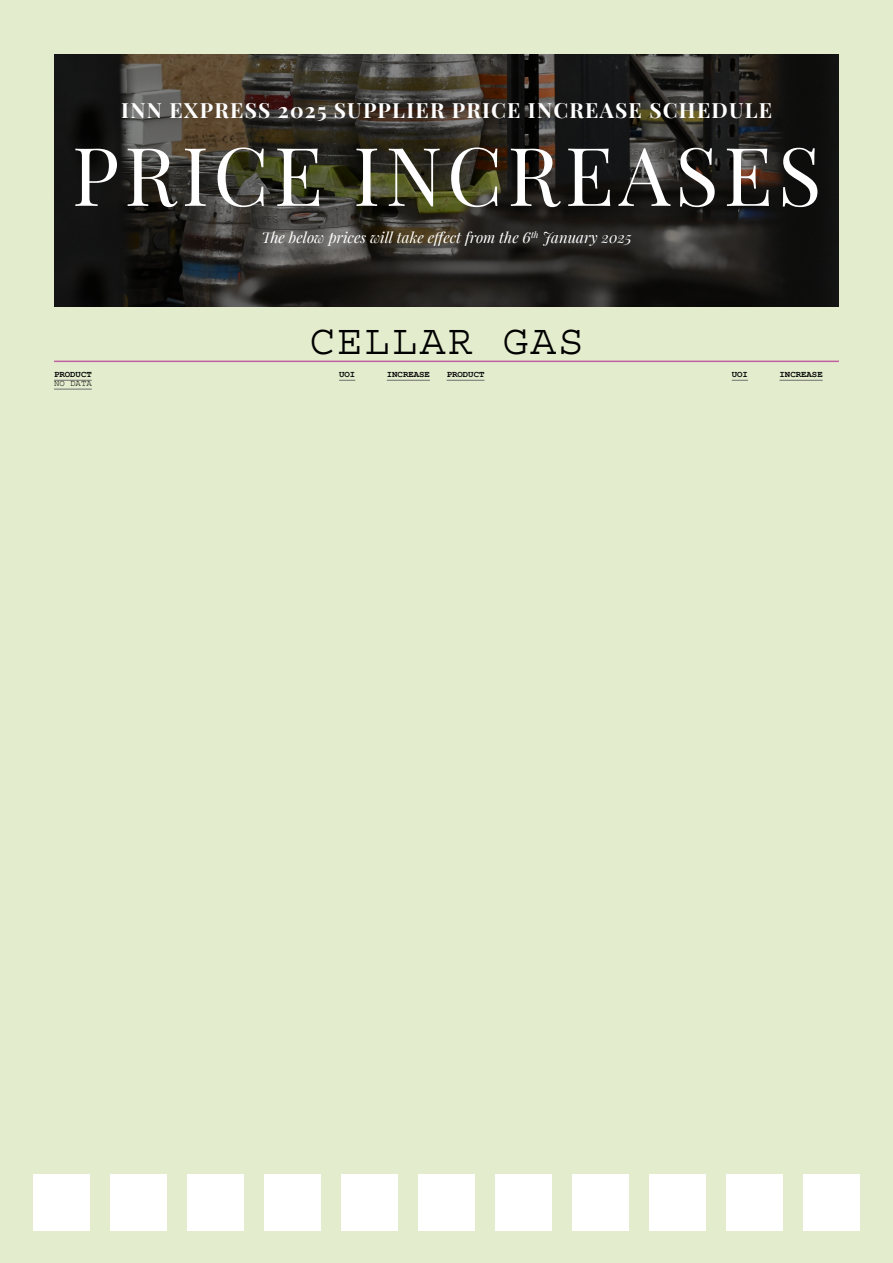
<style>
.page{position:relative;width:893px;height:1263px;background:#e3eccd}
.page>*{position:absolute;margin:0;border:0;box-sizing:border-box;transform-origin:0 0}
.t1{font:81px "Playfair Display";letter-spacing:.06em;color:#fff}
.t2{font:42px "Courier Std";letter-spacing:.06em;color:#000}
.t3{font:700 21px "Playfair Display";letter-spacing:.06em;color:#fff}
.t4{font:italic 15px "Playfair Display";color:#fff}
.t5{font:700 9px "Courier New";color:#000}
.t6{font:9px "Courier New";color:#000}
</style>
<div class="page">
<svg style="left:54px;top:54px;width:785px;height:253px;background:#2a2722"></svg>
<hr style="left:54px;top:361px;width:785px;height:1px;background:#c060a1">
<div style="left:33px;top:1174px;width:57px;height:57px;background:#fff"></div>
<div style="left:110px;top:1174px;width:57px;height:57px;background:#fff"></div>
<div style="left:187px;top:1174px;width:57px;height:57px;background:#fff"></div>
<div style="left:264px;top:1174px;width:57px;height:57px;background:#fff"></div>
<div style="left:341px;top:1174px;width:57px;height:57px;background:#fff"></div>
<div style="left:418px;top:1174px;width:57px;height:57px;background:#fff"></div>
<div style="left:495px;top:1174px;width:57px;height:57px;background:#fff"></div>
<div style="left:572px;top:1174px;width:57px;height:57px;background:#fff"></div>
<div style="left:649px;top:1174px;width:57px;height:57px;background:#fff"></div>
<div style="left:726px;top:1174px;width:57px;height:57px;background:#fff"></div>
<div style="left:803px;top:1174px;width:57px;height:57px;background:#fff"></div>
<hr style="left:54px;top:380px;width:38px;height:1px;background:#706f6f">
<hr style="left:447px;top:380px;width:37px;height:1px;background:#706f6f">
<svg style="left:339px;top:380px;width:16px;height:1px"></svg>
<svg style="left:732px;top:380px;width:16px;height:1px"></svg>
<hr style="left:387px;top:380px;width:43px;height:1px;background:#706f6f">
<hr style="left:779px;top:380px;width:44px;height:1px;background:#706f6f">
<hr style="left:54px;top:389px;width:38px;height:1px;background:#706f6f">
<h3 class="t3" style="left:121px;top:94px;width:652px">INN EXPRESS 2025 SUPPLIER PRICE INCREASE SCHEDULE</h3>
<h1 class="t1" style="left:72px;top:112px;width:751px">PRICE INCREASES</h1>
<p class="t4" style="left:261px;top:226px;width:372px">The below prices will take effect from the 6<sup>th</sup> January 2025</p>
<h2 class="t2" style="left:309px;top:318px;width:276px">CELLAR GAS</h2>
<p class="t5" style="left:54px;top:369px;width:39px">PRODUCT</p>
<p class="t5" style="left:339px;top:369px;width:18px">UOI</p>
<p class="t5" style="left:387px;top:369px;width:45px">INCREASE</p>
<p class="t5" style="left:447px;top:369px;width:39px">PRODUCT</p>
<p class="t5" style="left:732px;top:369px;width:18px">UOI</p>
<p class="t5" style="left:779px;top:369px;width:45px">INCREASE</p>
<p class="t6" style="left:54px;top:378px;width:39px">NO DATA</p>
</div>
